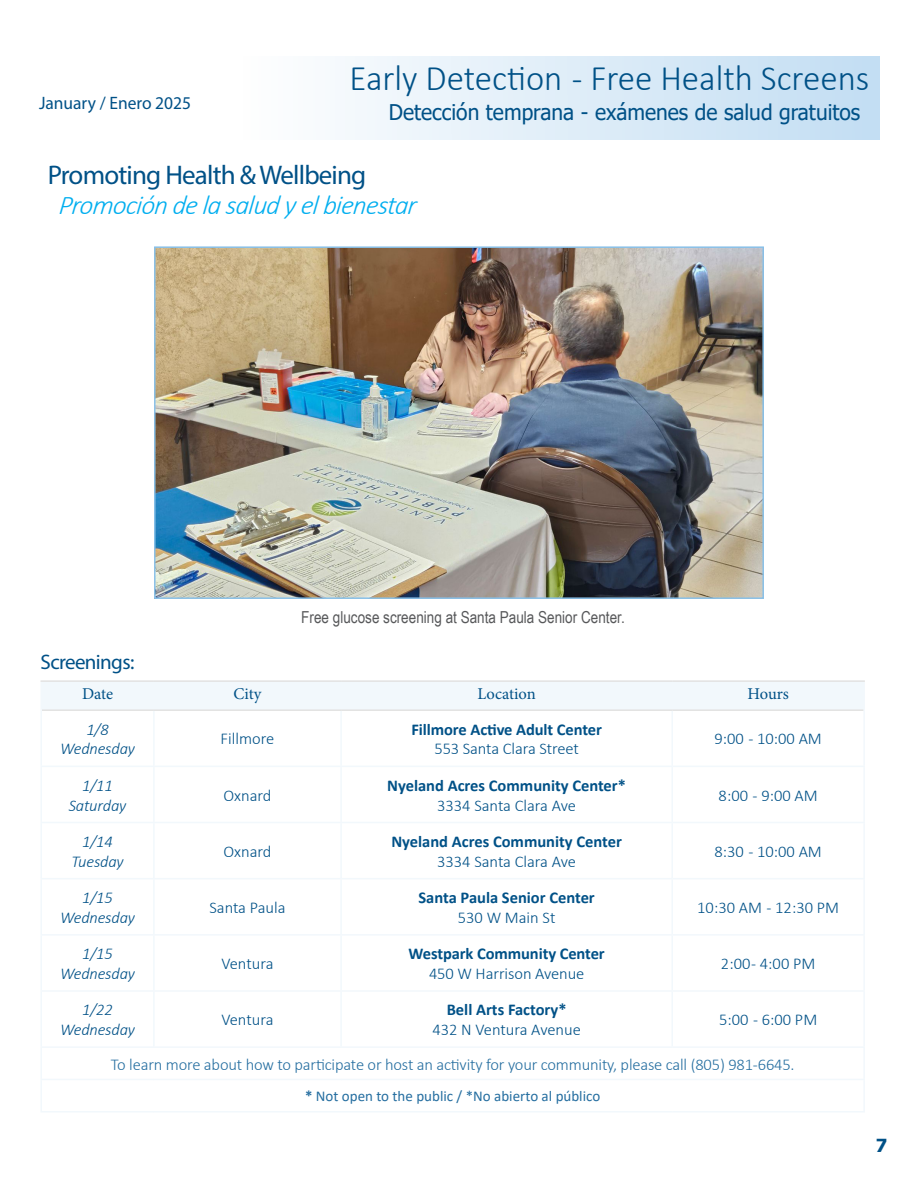
<style>
.page{position:relative;width:918px;height:1188px;background:#fff}
.page>*{position:absolute;margin:0;border:0;box-sizing:border-box;transform-origin:0 0}
.t1{font:300 36px "Calibri";color:#005187}
.t2{font:italic 300 27px "Calibri";color:#00aeef}
.t3{font:27px "Myriad Pro";letter-spacing:-.03em;color:#005187}
.t4{font:21.6px "Tahoma";color:#005187}
.t5{font:21px "Myriad Pro";letter-spacing:-.03em;color:#005187}
.t6{font:18px "Myriad Pro";color:#005187}
.t7{font:700 18px "Tahoma";color:#005187}
.t8{font:300 16.5px "Calibri";color:#005187}
.t9{font:700 16.5px "Calibri";color:#005187}
.t10{font:300 16.5px "Calibri";letter-spacing:-.01em;color:#256ea0}
.t11{font:italic 300 16.5px "Calibri";letter-spacing:-.01em;color:#005187}
.t12{font:16.5px "Arial Narrow";color:#57585a}
.t13{font:16.5px "Minion Pro";color:#005187}
.t14{font:15px "Calibri";color:#256ea0}
.s1{font-weight:700}
</style>
<div class="page">
<div style="left:243px;top:56px;width:636px;height:83px;background:linear-gradient(to right,#fefefe,#c2ddf2)"></div>
<div style="left:42px;top:682px;width:821px;height:27px;background:#f2f8fc"></div>
<hr style="left:40px;top:682px;width:2px;height:28px;background:#f2f8fc">
<hr style="left:153px;top:682px;width:2px;height:27px;background:#f2f8fc">
<hr style="left:340px;top:682px;width:2px;height:27px;background:#f2f8fc">
<hr style="left:671px;top:682px;width:2px;height:27px;background:#f2f8fc">
<hr style="left:863px;top:682px;width:2px;height:28px;background:#f2f8fc">
<hr style="left:40px;top:710px;width:2px;height:56px;background:#f2f8fc">
<hr style="left:153px;top:711px;width:2px;height:55px;background:#f2f8fc">
<hr style="left:340px;top:711px;width:2px;height:55px;background:#f2f8fc">
<hr style="left:671px;top:711px;width:2px;height:55px;background:#f2f8fc">
<hr style="left:863px;top:710px;width:2px;height:56px;background:#f2f8fc">
<hr style="left:40px;top:766px;width:114px;height:1px;background:#f2f8fc">
<hr style="left:40px;top:767px;width:2px;height:55px;background:#f2f8fc">
<hr style="left:154px;top:766px;width:187px;height:1px;background:#f2f8fc">
<hr style="left:153px;top:767px;width:2px;height:55px;background:#f2f8fc">
<hr style="left:341px;top:766px;width:331px;height:1px;background:#f2f8fc">
<hr style="left:340px;top:767px;width:2px;height:55px;background:#f2f8fc">
<hr style="left:672px;top:766px;width:193px;height:1px;background:#f2f8fc">
<hr style="left:671px;top:767px;width:2px;height:55px;background:#f2f8fc">
<hr style="left:863px;top:767px;width:2px;height:55px;background:#f2f8fc">
<hr style="left:40px;top:822px;width:114px;height:1px;background:#f2f8fc">
<hr style="left:40px;top:823px;width:2px;height:55px;background:#f2f8fc">
<hr style="left:154px;top:822px;width:187px;height:1px;background:#f2f8fc">
<hr style="left:153px;top:823px;width:2px;height:55px;background:#f2f8fc">
<hr style="left:341px;top:822px;width:331px;height:1px;background:#f2f8fc">
<hr style="left:340px;top:823px;width:2px;height:55px;background:#f2f8fc">
<hr style="left:672px;top:822px;width:193px;height:1px;background:#f2f8fc">
<hr style="left:671px;top:823px;width:2px;height:55px;background:#f2f8fc">
<hr style="left:863px;top:823px;width:2px;height:55px;background:#f2f8fc">
<hr style="left:40px;top:878px;width:114px;height:1px;background:#f2f8fc">
<hr style="left:40px;top:879px;width:2px;height:55px;background:#f2f8fc">
<hr style="left:154px;top:878px;width:187px;height:1px;background:#f2f8fc">
<hr style="left:153px;top:879px;width:2px;height:55px;background:#f2f8fc">
<hr style="left:341px;top:878px;width:331px;height:1px;background:#f2f8fc">
<hr style="left:340px;top:879px;width:2px;height:55px;background:#f2f8fc">
<hr style="left:672px;top:878px;width:193px;height:1px;background:#f2f8fc">
<hr style="left:671px;top:879px;width:2px;height:55px;background:#f2f8fc">
<hr style="left:863px;top:879px;width:2px;height:55px;background:#f2f8fc">
<hr style="left:40px;top:934px;width:114px;height:2px;background:#f2f8fc">
<hr style="left:40px;top:936px;width:2px;height:54px;background:#f2f8fc">
<hr style="left:154px;top:934px;width:187px;height:2px;background:#f2f8fc">
<hr style="left:153px;top:936px;width:2px;height:54px;background:#f2f8fc">
<hr style="left:341px;top:934px;width:331px;height:2px;background:#f2f8fc">
<hr style="left:340px;top:936px;width:2px;height:54px;background:#f2f8fc">
<hr style="left:672px;top:934px;width:193px;height:2px;background:#f2f8fc">
<hr style="left:671px;top:936px;width:2px;height:54px;background:#f2f8fc">
<hr style="left:863px;top:936px;width:2px;height:54px;background:#f2f8fc">
<hr style="left:40px;top:990px;width:114px;height:2px;background:#f2f8fc">
<hr style="left:40px;top:992px;width:2px;height:54px;background:#f2f8fc">
<hr style="left:154px;top:990px;width:187px;height:2px;background:#f2f8fc">
<hr style="left:153px;top:992px;width:2px;height:54px;background:#f2f8fc">
<hr style="left:341px;top:990px;width:331px;height:2px;background:#f2f8fc">
<hr style="left:340px;top:992px;width:2px;height:54px;background:#f2f8fc">
<hr style="left:672px;top:990px;width:193px;height:2px;background:#f2f8fc">
<hr style="left:671px;top:992px;width:2px;height:54px;background:#f2f8fc">
<hr style="left:863px;top:992px;width:2px;height:54px;background:#f2f8fc">
<hr style="left:40px;top:1046px;width:114px;height:2px;background:#f2f8fc">
<hr style="left:40px;top:1048px;width:2px;height:31px;background:#f2f8fc">
<hr style="left:154px;top:1046px;width:187px;height:2px;background:#f2f8fc">
<hr style="left:341px;top:1046px;width:331px;height:2px;background:#f2f8fc">
<hr style="left:672px;top:1046px;width:193px;height:2px;background:#f2f8fc">
<hr style="left:863px;top:1048px;width:2px;height:31px;background:#f2f8fc">
<hr style="left:40px;top:1079px;width:114px;height:1px;background:#f2f8fc">
<hr style="left:40px;top:1080px;width:2px;height:31px;background:#f2f8fc">
<hr style="left:154px;top:1079px;width:187px;height:1px;background:#f2f8fc">
<hr style="left:341px;top:1079px;width:331px;height:1px;background:#f2f8fc">
<hr style="left:672px;top:1079px;width:193px;height:1px;background:#f2f8fc">
<hr style="left:863px;top:1080px;width:2px;height:31px;background:#f2f8fc">
<hr style="left:40px;top:1111px;width:114px;height:2px;background:#f2f8fc">
<hr style="left:154px;top:1111px;width:187px;height:2px;background:#f2f8fc">
<hr style="left:341px;top:1111px;width:331px;height:2px;background:#f2f8fc">
<hr style="left:672px;top:1111px;width:193px;height:2px;background:#f2f8fc">
<hr style="left:40px;top:680px;width:114px;height:2px;background:#e2e2e1">
<hr style="left:154px;top:680px;width:187px;height:2px;background:#e2e2e1">
<hr style="left:341px;top:680px;width:331px;height:2px;background:#e2e2e1">
<hr style="left:672px;top:680px;width:193px;height:2px;background:#e2e2e1">
<hr style="left:42px;top:709px;width:112px;height:2px;background:#e2e2e1">
<hr style="left:154px;top:709px;width:187px;height:2px;background:#e2e2e1">
<hr style="left:341px;top:709px;width:331px;height:2px;background:#e2e2e1">
<hr style="left:672px;top:709px;width:191px;height:2px;background:#e2e2e1">
<img style="left:157px;top:249px;width:604px;height:347px">
<div style="left:154px;top:246px;width:610px;height:353px;border:2px solid #89c1e9"></div>
<p class="t6" style="left:39px;top:91px;width:154px">January / Enero 2025</p>
<p class="t1" style="left:350px;top:56px;width:521px">Early Detection - Free Health Screens</p>
<p class="t4" style="left:389px;top:97px;width:473px">Detección temprana - exámenes de salud gratuitos</p>
<p class="t3" style="left:48px;top:158px;width:320px">Promoting Health &amp; Wellbeing</p>
<p class="t2" style="left:58px;top:188px;width:362px">Promoción de la salud y elbienestar</p>
<p class="t5" style="left:40px;top:649px;width:95px">Screenings:</p>
<p class="t12" style="left:301px;top:605px;width:325px">Free glucose screening at Santa Paula Senior Center.</p>
<p class="t13" style="left:82px;top:683px;width:33px">Date</p>
<p class="t13" style="left:234px;top:683px;width:29px">City</p>
<p class="t13" style="left:478px;top:683px;width:60px">Location</p>
<p class="t13" style="left:748px;top:683px;width:43px">Hours</p>
<p class="t11" style="left:86px;top:719px;width:24px">1/8</p>
<p class="t11" style="left:60px;top:739px;width:77px">Wednesday</p>
<p class="t9" style="left:411px;top:717px;width:192px">Fillmore Active Adult Center</p>
<p class="t8" style="left:434px;top:739px;width:146px">553 Santa Clara Street</p>
<p class="t8" style="left:221px;top:729px;width:55px">Fillmore</p>
<p class="t8" style="left:714px;top:729px;width:109px">9:00 - 10:00 AM</p>
<p class="t11" style="left:82px;top:775px;width:32px">1/11</p>
<p class="t11" style="left:69px;top:795px;width:59px">Saturday</p>
<p class="t8" style="left:224px;top:785px;width:49px">Oxnard</p>
<p class="t9" style="left:387px;top:774px;width:240px">Nyeland Acres Community Center*</p>
<p class="t8" style="left:437px;top:795px;width:140px">3334 Santa Clara Ave</p>
<p class="t8" style="left:719px;top:785px;width:101px">8:00 - 9:00 AM</p>
<p class="t11" style="left:82px;top:831px;width:32px">1/14</p>
<p class="t11" style="left:71px;top:851px;width:54px">Tuesday</p>
<p class="t8" style="left:224px;top:841px;width:49px">Oxnard</p>
<p class="t9" style="left:391px;top:830px;width:232px">Nyeland Acres Community Center</p>
<p class="t8" style="left:437px;top:851px;width:140px">3334 Santa Clara Ave</p>
<p class="t8" style="left:714px;top:841px;width:109px">8:30 - 10:00 AM</p>
<p class="t11" style="left:82px;top:887px;width:32px">1/15</p>
<p class="t11" style="left:60px;top:907px;width:77px">Wednesday</p>
<p class="t8" style="left:209px;top:897px;width:78px">Santa Paula</p>
<p class="t9" style="left:418px;top:886px;width:178px">Santa Paula Senior Center</p>
<p class="t8" style="left:458px;top:907px;width:99px">530 W Main St</p>
<p class="t8" style="left:697px;top:897px;width:143px">10:30 AM - 12:30 PM</p>
<p class="t11" style="left:82px;top:944px;width:32px">1/15</p>
<p class="t11" style="left:60px;top:963px;width:77px">Wednesday</p>
<p class="t8" style="left:221px;top:953px;width:54px">Ventura</p>
<p class="t9" style="left:409px;top:942px;width:198px">Westpark Community Center</p>
<p class="t8" style="left:429px;top:963px;width:157px">450 W Harrison Avenue</p>
<p class="t8" style="left:721px;top:953px;width:96px">2:00 - 4:00 PM</p>
<p class="t11" style="left:82px;top:1000px;width:32px">1/22</p>
<p class="t11" style="left:60px;top:1019px;width:77px">Wednesday</p>
<p class="t9" style="left:447px;top:998px;width:121px">Bell Arts Factory*</p>
<p class="t8" style="left:432px;top:1019px;width:150px">432 N Ventura Avenue</p>
<p class="t8" style="left:719px;top:1010px;width:100px">5:00 - 6:00 PM</p>
<p class="t10" style="left:111px;top:1054px;width:685px">To learn more about how to participate or host an activity for your community, please call (805) 981-6645.</p>
<p class="t14" style="left:305px;top:1086px;width:297px"><span class="s1">*</span> Not open to the public / *No abierto al público</p>
<p class="t8" style="left:221px;top:1010px;width:54px">Ventura</p>
<p class="t7" style="left:876px;top:1133px;width:13px">7</p>
</div>
